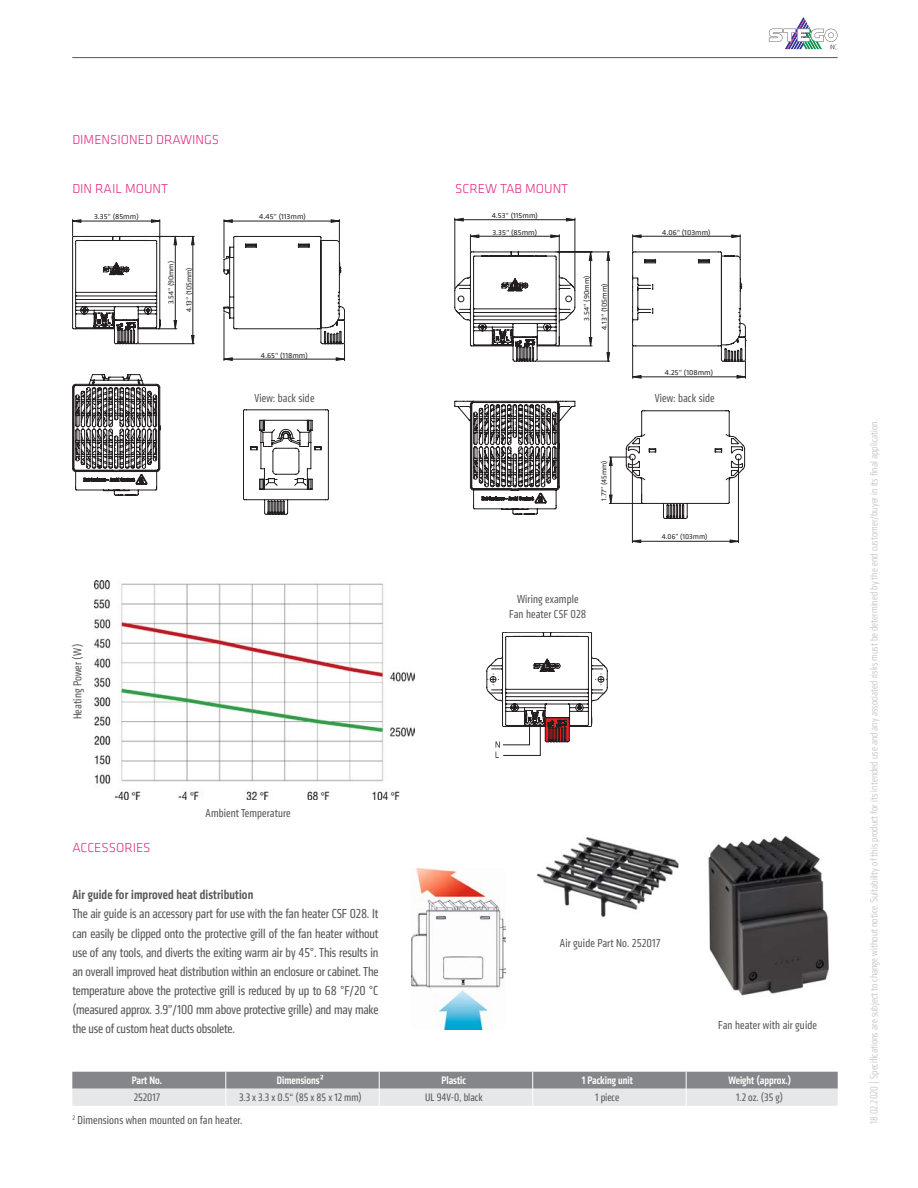
<style>
.page{position:relative;width:918px;height:1188px;background:#fff}
.page>*{position:absolute;margin:0;border:0;box-sizing:border-box;transform-origin:0 0}
.Produktseiten_Fließt{font:condensed 13.5px/19.2px "Klavika";letter-spacing:-.01em;color:#57585a;text-align:justify}
.Tabelle_Art_Nr__Über{font:300 13.5px "Klavika";color:#e32482}
.Produktseiten_Fließt-2{font:500 condensed 13.5px "Klavika";letter-spacing:.01em;color:#57585a}
.Bildunterschrift{font:condensed 12px/15px "Klavika";letter-spacing:.01em;color:#57585a;text-align:center}
.BU_zentriert{font:condensed 12px "Klavika";letter-spacing:.01em;color:#57585a}
.Tabelle_Art_Nr__Inha{font:condensed 11.25px "Klavika";color:#57585a}
.Tabelle_Art_Nr__Kopf{font:500 condensed 11.25px "Klavika";color:#fff}
.t1{font:300 condensed 10.5px "Klavika";letter-spacing:.01em;color:#bcbdc0}
.t2{font:7.5px "Klavika";color:#231f20;scale:1.05 1}
.t3{font:7.5px "Klavika";color:#231f20}
</style>
<div class="page">
<hr style="left:72px;top:57px;width:766px;height:1px;background:#57585a">
<svg style="left:487px;top:632px;width:120px;height:126px"></svg>
<img style="left:708px;top:836px;width:121px;height:160px">
<img style="left:537px;top:837px;width:142px;height:80px">
<img style="left:412px;top:868px;width:93px;height:161px">
<svg style="left:243px;top:410px;width:86px;height:104px"></svg>
<svg style="left:72px;top:219px;width:273px;height:142px"></svg>
<svg style="left:72px;top:374px;width:88px;height:122px"></svg>
<hr style="left:575px;top:218px;width:1px;height:71px;background:#231f20">
<hr style="left:558px;top:346px;width:34px;height:1px;background:#231f20">
<hr style="left:558px;top:252px;width:52px;height:1px;background:#231f20">
<hr style="left:537px;top:361px;width:73px;height:1px;background:#231f20">
<svg style="left:589px;top:252px;width:21px;height:109px"></svg>
<svg style="left:455px;top:218px;width:120px;height:144px"></svg>
<svg style="left:632px;top:235px;width:114px;height:143px"></svg>
<svg style="left:455px;top:401px;width:120px;height:113px"></svg>
<hr style="left:632px;top:541px;width:106px;height:1px;background:#231f20">
<hr style="left:738px;top:459px;width:1px;height:84px;background:#231f20">
<hr style="left:632px;top:459px;width:1px;height:84px;background:#231f20">
<svg style="left:730px;top:540px;width:8px;height:3px"></svg>
<svg style="left:632px;top:540px;width:9px;height:3px"></svg>
<svg style="left:609px;top:410px;width:136px;height:109px"></svg>
<img style="left:94px;top:581px;width:320px;height:218px">
<svg style="left:72px;top:1072px;width:766px;height:34px;background:#b7b8bb"></svg>
<svg style="left:785px;top:49px;width:53px;height:1px"></svg>
<svg style="left:769px;top:17px;width:69px;height:32px"></svg>
<p class="Tabelle_Art_Nr__Über" style="left:72px;top:131px;width:148px">DIMENSIONED DRAWINGS</p>
<p class="Tabelle_Art_Nr__Über" style="left:72px;top:180px;width:97px">DIN RAIL MOUNT</p>
<p class="t2" style="left:94px;top:212px;width:44px">3.35“ (85mm)</p>
<p class="t3" style="left:166px;top:304px;width:45px;rotate:-90deg">3.54“ (90mm)</p>
<p class="t3" style="left:184px;top:312px;width:46px;rotate:-90deg">4.13“ (105mm)</p>
<p class="t2" style="left:259px;top:212px;width:46px">4.45“ (113mm)</p>
<p class="t2" style="left:261px;top:350px;width:46px">4.65“ (118mm)</p>
<p class="Bildunterschrift" style="left:255px;top:391px;width:61px">View: back side</p>
<p class="Bildunterschrift" style="left:70px;top:719px;width:77px;rotate:-90deg">Heating Power (W)</p>
<p class="Tabelle_Art_Nr__Über" style="left:72px;top:839px;width:80px">ACCESSORIES</p>
<p class="Bildunterschrift" style="left:206px;top:806px;width:87px">Ambient Temperature</p>
<p class="Produktseiten_Fließt-2" style="left:72px;top:886px;width:183px">Air guide for improved heat distribution</p>
<p class="Produktseiten_Fließt" style="left:72px;top:904px;width:308px">The air guide is an accessory part for use with the fan heater CSF 028. It can easily be clipped onto the protective grill of the fan heater without use of any tools, and diverts the exiting warm air by 45°. This results in an overall improved heat distribution within an enclosure or cabinet. The temperature above the protective grill is reduced by up to 68 °F/20 °C (measured approx. 3.9”/100 mm above protective grille) and may make the use of custom heat ducts obsolete.</p>
<p class="Tabelle_Art_Nr__Über" style="left:455px;top:180px;width:115px">SCREW TAB MOUNT</p>
<p class="t2" style="left:492px;top:211px;width:46px">4.53“ (115mm)</p>
<p class="t2" style="left:492px;top:227px;width:44px">3.35“ (85mm)</p>
<p class="t2" style="left:582px;top:321px;width:45px;rotate:-90deg">3.54“ (90mm)</p>
<p class="t2" style="left:599px;top:330px;width:46px;rotate:-90deg">4.13“ (105mm)</p>
<p class="t3" style="left:599px;top:501px;width:42px;rotate:-90deg">1.77” (45mm)</p>
<p class="Bildunterschrift" style="left:509px;top:592px;width:79px">Wiring example<br>Fan heater CSF 028</p>
<p class="t2" style="left:662px;top:227px;width:48px">4.06“ (103mm)</p>
<p class="t2" style="left:665px;top:368px;width:47px">4.25“ (108mm)</p>
<p class="Bildunterschrift" style="left:655px;top:391px;width:61px">View: back side</p>
<p class="t3" style="left:662px;top:532px;width:47px">4.06” (103mm)</p>
<p class="BU_zentriert" style="left:560px;top:936px;width:102px">Air guide Part No. 252017</p>
<p class="BU_zentriert" style="left:718px;top:1018px;width:100px">Fan heater with air guide</p>
<p class="Tabelle_Art_Nr__Kopf" style="left:132px;top:1074px;width:32px">Part No.</p>
<p class="Tabelle_Art_Nr__Kopf" style="left:277px;top:1074px;width:48px">Dimensions²</p>
<p class="Tabelle_Art_Nr__Kopf" style="left:442px;top:1074px;width:26px">Plastic</p>
<p class="Tabelle_Art_Nr__Kopf" style="left:582px;top:1074px;width:53px">1 Packing unit</p>
<p class="Tabelle_Art_Nr__Kopf" style="left:728px;top:1074px;width:64px">Weight (approx.)</p>
<p class="Tabelle_Art_Nr__Inha" style="left:134px;top:1091px;width:28px">252017</p>
<p class="Tabelle_Art_Nr__Inha" style="left:239px;top:1091px;width:124px">3.3 x 3.3 x 0.5“ (85 x 85 x 12 mm)</p>
<p class="Tabelle_Art_Nr__Inha" style="left:425px;top:1091px;width:59px">UL 94V-0, black</p>
<p class="Tabelle_Art_Nr__Inha" style="left:595px;top:1091px;width:26px">1 piece</p>
<p class="Tabelle_Art_Nr__Inha" style="left:736px;top:1091px;width:48px">1.2 oz. (35 g)</p>
<p class="Bildunterschrift" style="left:72px;top:1112px;width:172px"><sup>2</sup> Dimensions when mounted on fan heater.</p>
<p class="t1" style="left:868px;top:1124px;width:706px;rotate:-90deg">18.02.2020 | Specifications are subject to change without notice. Suitability of this product for its intended use and any associated risks must be determined by the end customer/buyer in its final application.</p>
</div>
